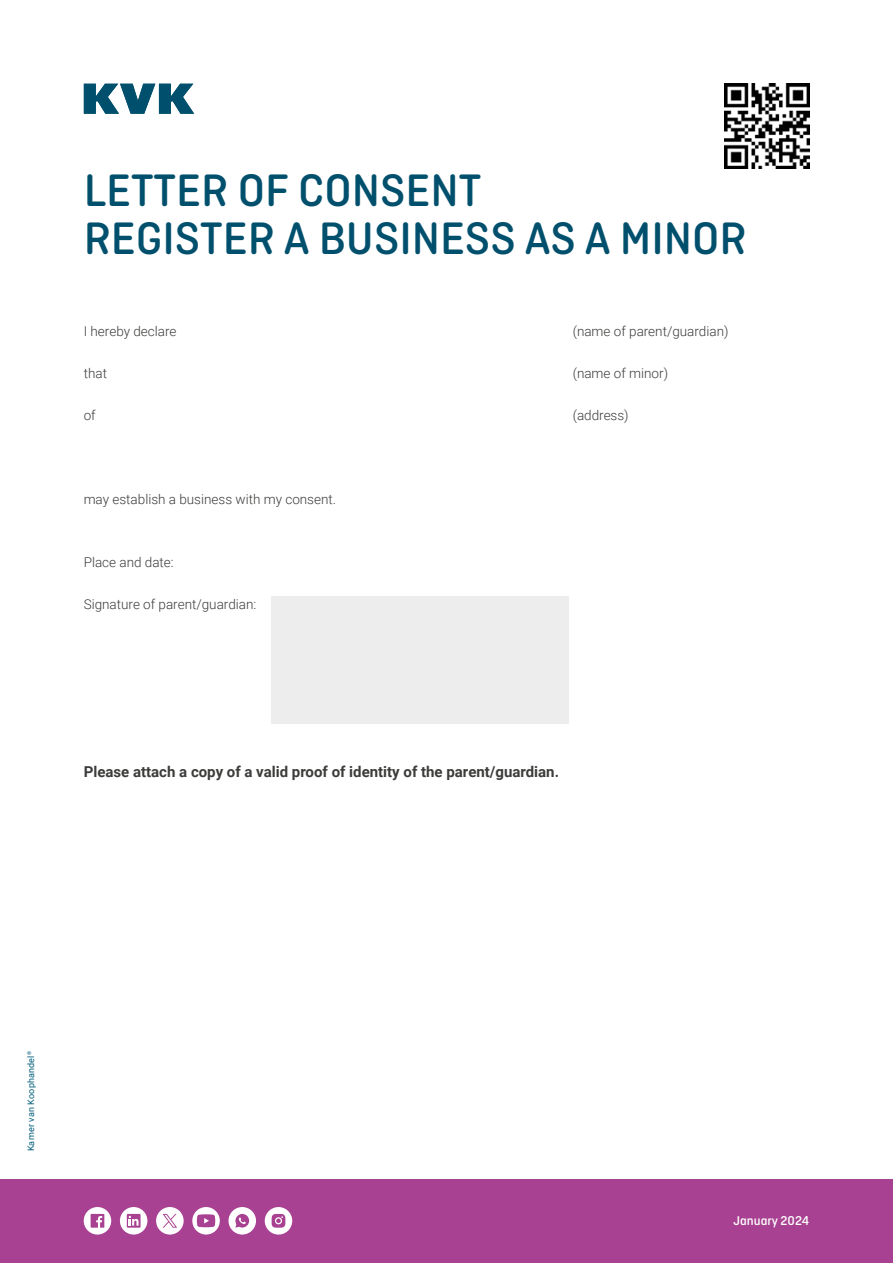
<style>
.page{position:relative;width:893px;height:1263px;background:#fff}
.page>*{position:absolute;margin:0;border:0;box-sizing:border-box;transform-origin:0 0}
._5_Kop_1{font:500 48px/48px "Ciutadella Rounded";color:#00506d}
._0_plat{font:700 15px "Roboto";color:#3c3c3b}
._0_plat-2{font:300 13.5px "Roboto";color:#3c3c3b}
.t1{font:500 13.5px "Ciutadella Rounded";color:#fff}
.t2{font:9px "Roboto";letter-spacing:.02em;color:#005d7a}
</style>
<div class="page">
<div style="left:0;top:1179px;width:893px;height:84px;background:#a84191"></div>
<svg style="left:192px;top:1207px;width:28px;height:27px"></svg>
<svg style="left:120px;top:1207px;width:27px;height:27px"></svg>
<svg style="left:84px;top:1207px;width:27px;height:27px"></svg>
<svg style="left:228px;top:1207px;width:28px;height:27px"></svg>
<svg style="left:265px;top:1207px;width:27px;height:27px"></svg>
<svg style="left:156px;top:1207px;width:28px;height:27px"></svg>
<svg style="left:84px;top:84px;width:110px;height:30px"></svg>
<div style="left:271px;top:596px;width:297px;height:128px;background:#ededed"></div>
<img style="left:724px;top:84px;width:85px;height:85px">
<h1 class="_5_Kop_1" style="left:84px;top:167px;width:664px">LETTER OF CONSENT<br>REGISTER A BUSINESS AS A MINOR</h1>
<p class="_0_plat-2" style="left:84px;top:322px;width:94px">I hereby declare</p>
<p class="_0_plat-2" style="left:573px;top:322px;width:157px">(name of parent/guardian)</p>
<p class="_0_plat-2" style="left:84px;top:364px;width:25px">that</p>
<p class="_0_plat-2" style="left:573px;top:364px;width:97px">(name of minor)</p>
<p class="_0_plat-2" style="left:84px;top:406px;width:14px">of</p>
<p class="_0_plat-2" style="left:573px;top:406px;width:57px">(address)</p>
<p class="_0_plat-2" style="left:84px;top:490px;width:254px">may establish a business with my consent.</p>
<p class="_0_plat-2" style="left:84px;top:553px;width:92px">Place and date:</p>
<p class="_0_plat-2" style="left:84px;top:595px;width:174px">Signature of parent/guardian:</p>
<p class="_0_plat" style="left:84px;top:761px;width:477px">Please attach a copy of a valid proof of identity of the parent/guardian.</p>
<p class="t2" style="left:25px;top:1151px;width:102px;rotate:-90deg">Kamer van Koophandel<sup>®</sup></p>
<p class="t1" style="left:733px;top:1213px;width:77px">January 2024</p>
</div>
